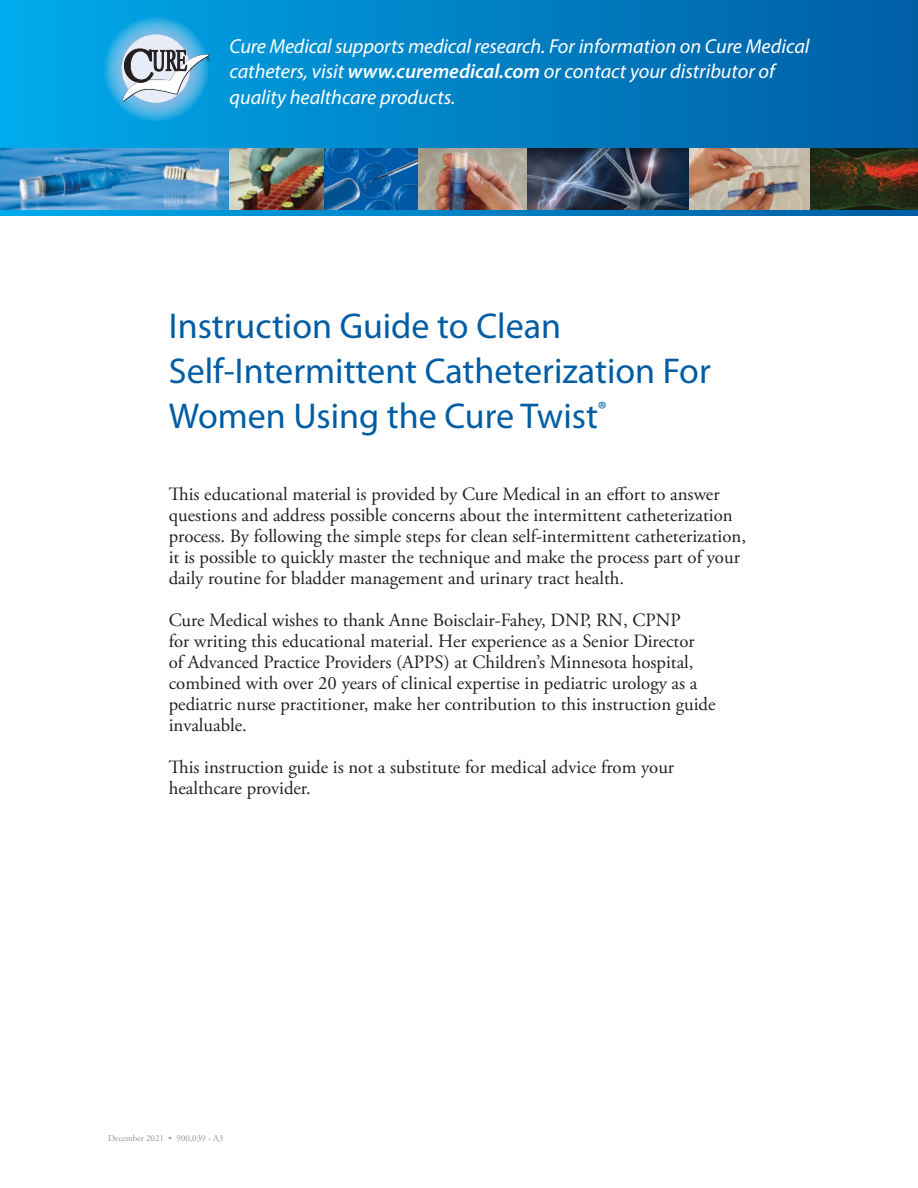
<style>
.page{position:relative;width:918px;height:1188px;background:#fff}
.page>*{position:absolute;margin:0;border:0;box-sizing:border-box;transform-origin:0 0}
.t1{font:36px/45px "Myriad Pro";color:#005da4}
.t2{font:italic 20.25px/25.5px "Myriad Pro";color:#fff}
.t3{font:18.75px/21px "Adobe Garamond Pro";color:#231f20}
.t4{font:9px "Adobe Garamond Pro";color:#949698}
.s1{font-weight:600}
</style>
<div class="page">
<div style="left:0;top:0;width:918px;height:216px;background:linear-gradient(to right,#00aaeb,#005da3)"></div>
<svg style="left:103px;top:16px;width:106px;height:106px;background:#3eafe3"></svg>
<svg style="left:122px;top:34px;width:68px;height:69px"></svg>
<svg style="left:121px;top:39px;width:89px;height:64px;background:#97bacf"></svg>
<img style="left:688px;top:148px;width:122px;height:61px">
<img style="left:526px;top:148px;width:162px;height:61px">
<svg style="left:810px;top:148px;width:108px;height:61px;background:#3b2d17"></svg>
<svg style="left:324px;top:148px;width:94px;height:61px;background:#1061a7"></svg>
<img style="left:0;top:148px;width:230px;height:61px">
<img style="left:418px;top:148px;width:108px;height:61px">
<img style="left:230px;top:148px;width:94px;height:61px">
<p class="t2" style="left:230px;top:33px;width:582px">Cure Medical supports medical research. For information on Cure Medical catheters, visit <span class="s1">www.curemedical.com</span> or contact your distributor of quality healthcare products.</p>
<p class="t1" style="left:169px;top:304px;width:394px">Instruction Guide to Clean</p>
<p class="t1" style="left:169px;top:349px;width:544px">Self-Intermittent Catheterization For<br>Women Using the Cure Twist<sup>®</sup></p>
<p class="t3" style="left:169px;top:484px;width:579px">This educational material is provided by Cure Medical in an effort to answer questions and address possible concerns about the intermittent catheterization process. By following the simple steps for clean self-intermittent catheterization, it is possible to quickly master the technique and make the process part of your daily routine for bladder management and urinary tract health.</p>
<p class="t3" style="left:169px;top:610px;width:548px">Cure Medical wishes to thank Anne Boisclair-Fahey, DNP, RN, CPNP<br>for writing this educational material. Her experience as a Senior Director<br>of Advanced Practice Providers (APPS) at Children’s Minnesota hospital, combined with over 20 years of clinical expertise in pediatric urology as a pediatric nurse practitioner, make her contribution to this instruction guide invaluable.</p>
<p class="t3" style="left:169px;top:757px;width:507px">This instruction guide is not a substitute for medical advice from your healthcare provider.</p>
<p class="t4" style="left:108px;top:1132px;width:117px">December 2021 • 900,039 - A3</p>
</div>
